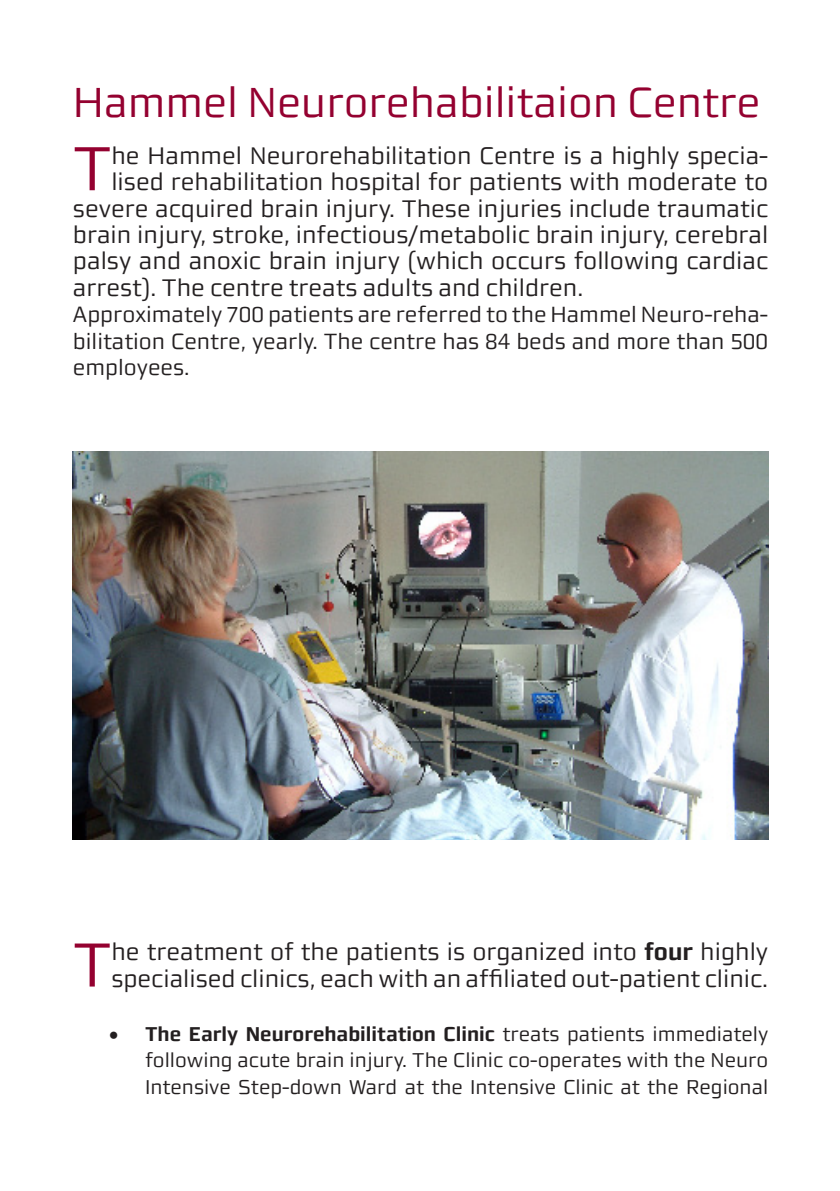
<style>
.page{position:relative;width:840px;height:1191px;background:#fff}
.page>*{position:absolute;margin:0;border:0;box-sizing:border-box;transform-origin:0 0}
.Brød_med_indryk{font:62.2px "midtsans";color:#940130}
.Overskrift_brød{font:42px "midtsans";color:#940130}
.Brød_med_indryk-2{font:24px/26.4px "midtsans";color:#231f20}
.Brødtekst{font:22px/26.4px "midtsans";color:#231f20;text-align:justify}
.t1{font:20px/26.4px "midtsans";color:#231f20;text-align:justify}
.s1{font-weight:700}
</style>
<div class="page">
<img style="left:73px;top:452px;width:694px;height:387px">
<p class="Overskrift_brød" style="left:73px;top:79px;width:688px">Hammel Neurorehabilitaion Centre</p>
<p class="Brød_med_indryk" style="left:73px;top:133px;width:40px">T</p>
<p class="Brød_med_indryk-2" style="left:111px;top:142px;width:658px">he Hammel Neurorehabilitation Centre is a highly specia-</p>
<p class="Brød_med_indryk-2" style="left:111px;top:169px;width:658px">lised rehabilitation hospital for patients with moderate to</p>
<p class="Brød_med_indryk-2" style="left:73px;top:195px;width:696px">severe acquired brain injury. These injuries include traumatic</p>
<p class="Brød_med_indryk-2" style="left:73px;top:221px;width:696px">brain injury, stroke, infectious/metabolic brain injury, cerebral</p>
<p class="Brød_med_indryk-2" style="left:73px;top:248px;width:696px">palsy and anoxic brain injury (which occurs following cardiac</p>
<p class="Brød_med_indryk-2" style="left:73px;top:274px;width:511px">arrest). The centre treats adults and children.</p>
<p class="Brødtekst" style="left:73px;top:301px;width:696px">Approximately 700 patients are referred to the Hammel Neuro-reha&shy;bilitation Centre, yearly. The centre has 84 beds and more than 500 employees.</p>
<p class="Brød_med_indryk" style="left:73px;top:929px;width:40px">T</p>
<p class="Brød_med_indryk-2" style="left:111px;top:938px;width:658px">he treatment of the patients is organized into <span class="s1">four</span> highly specialised clinics, each with an affiliated out-patient clinic.</p>
<p class="t1" style="left:145px;top:1020px;width:624px;text-indent:-36px">• <span class="s1">The Early Neurorehabilitation Clinic</span> treats patients immediately following acute brain injury. The Clinic co-operates with the Neuro Intensive Step-down Ward at the Intensive Clinic at the Regional</p>
</div>
